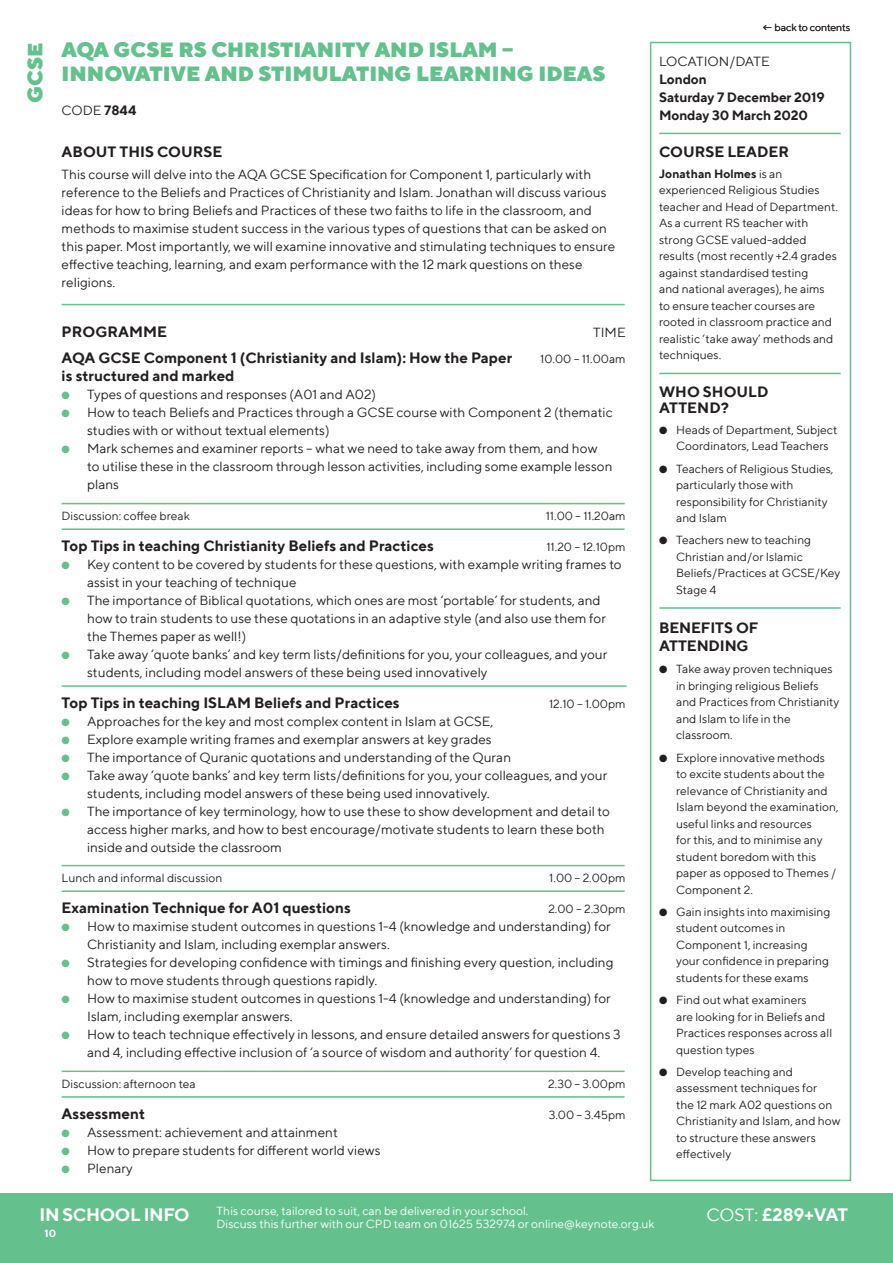
<style>
.page{position:relative;width:893px;height:1263px;background:#fff}
.page>*{position:absolute;margin:0;border:0;box-sizing:border-box;transform-origin:0 0}
.t1{font:900 21px/24px "TT Norms";color:#64c18d}
.t2{font:700 18px "TT Norms";letter-spacing:-.02em;color:#fff}
.t3{font:700 15px/16.2px "TT Norms";color:#231f20}
.t4{font:13.5px/18px "TT Norms";color:#231f20}
.t5{font:700 13.5px "TT Norms";letter-spacing:-.01em;color:#231f20}
.t6{font:12px/16.5px "TT Norms";color:#231f20}
.t7{font:12px "TT Norms";color:#fff}
.t8{font:10.5px "TT Norms";letter-spacing:-.01em;color:#231f20}
.t9{font:700 10.5px "TT Norms";color:#fff}
.s1{font-weight:700}
.s2{color:#64c18d}
.s3{font-weight:400}
</style>
<div class="page">
<div style="left:0;top:1193px;width:893px;height:70px;background:#64c18d"></div>
<div style="left:650px;top:42px;width:201px;height:1139px;background:#fff;border:2px solid #64c18d"></div>
<hr style="left:659px;top:607px;width:182px;height:2px;background:#64c18d">
<hr style="left:659px;top:133px;width:182px;height:1px;background:#64c18d">
<hr style="left:659px;top:373px;width:182px;height:1px;background:#64c18d">
<hr style="left:62px;top:685px;width:565px;height:2px;background:#64c18d">
<hr style="left:62px;top:304px;width:563px;height:1px;background:#64c18d">
<hr style="left:62px;top:503px;width:563px;height:1px;background:#64c18d">
<hr style="left:62px;top:528px;width:563px;height:2px;background:#64c18d">
<hr style="left:62px;top:865px;width:563px;height:1px;background:#64c18d">
<hr style="left:62px;top:890px;width:563px;height:2px;background:#64c18d">
<hr style="left:62px;top:1070px;width:563px;height:2px;background:#64c18d">
<hr style="left:62px;top:1096px;width:563px;height:2px;background:#64c18d">
<p class="t1" style="left:23px;top:103px;width:62px;rotate:-90deg">GCSE</p>
<p class="t1" style="left:62px;top:38px;width:545px">AQA GCSE RS CHRISTIANITY AND ISLAM –<br>INNOVATIVE AND STIMULATING LEARNING IDEAS</p>
<p class="t4" style="left:62px;top:101px;width:76px">CODE <span class="s1">7844</span></p>
<p class="t3" style="left:62px;top:143px;width:162px">ABOUT THIS COURSE</p>
<p class="t4" style="left:62px;top:165px;width:555px">This course will delve into the AQA GCSE Specification for Component 1, particularly with reference to the Beliefs and Practices of Christianity and Islam. Jonathan will discuss various ideas for how to bring Beliefs and Practices of these two faiths to life in the classroom, and methods to maximise student success in the various types of questions that can be asked on this paper. Most importantly, we will examine innovative and stimulating techniques to ensure effective teaching, learning, and exam performance with the 12 mark questions on these religions.</p>
<p class="t3" style="left:62px;top:323px;width:107px">PROGRAMME</p>
<p class="t4" style="left:593px;top:323px;width:34px">TIME</p>
<p class="t3" style="left:62px;top:349px;width:452px">AQA GCSE Component 1 (Christianity and Islam): How the Paper</p>
<p class="t6" style="left:540px;top:350px;width:87px">10.00 – 11.00am</p>
<p class="t3" style="left:62px;top:367px;width:174px">is structured and marked</p>
<p class="t4" style="left:62px;top:385px;width:316px"><span class="s2">●</span> Types of questions and responses (A01 and A02)</p>
<p class="t4" style="left:87px;top:403px;width:527px;text-indent:-26px"><span class="s2">●</span> How to teach Beliefs and Practices through a GCSE course with Component 2 (thematic studies with or without textual elements)</p>
<p class="t4" style="left:87px;top:439px;width:527px;text-indent:-26px"><span class="s2">●</span> Mark schemes and examiner reports – what we need to take away from them, and how to utilise these in the classroom through lesson activities, including some example lesson plans</p>
<p class="t6" style="left:62px;top:507px;width:130px">Discussion: coffee break</p>
<p class="t6" style="left:546px;top:507px;width:81px">11.00 – 11.20am</p>
<p class="t3" style="left:62px;top:537px;width:374px">Top Tips in teaching Christianity Beliefs and Practices</p>
<p class="t6" style="left:546px;top:538px;width:81px">11.20 – 12.10pm</p>
<p class="t4" style="left:87px;top:555px;width:536px;text-indent:-26px"><span class="s2">●</span> Key content to be covered by students for these questions, with example writing frames to assist in your teaching of technique</p>
<p class="t4" style="left:87px;top:591px;width:520px;text-indent:-26px"><span class="s2">●</span> The importance of Biblical quotations, which ones are most ‘portable’ for students, and how to train students to use these quotations in an adaptive style (and also use them for the Themes paper as well!)</p>
<p class="t4" style="left:87px;top:645px;width:522px;text-indent:-26px"><span class="s2">●</span> Take away ‘quote banks’ and key term lists/definitions for you, your colleagues, and your students, including model answers of these being used innovatively</p>
<p class="t3" style="left:62px;top:694px;width:340px">Top Tips in teaching ISLAM Beliefs and Practices</p>
<p class="t6" style="left:549px;top:695px;width:78px">12.10 – 1.00pm</p>
<p class="t4" style="left:62px;top:711px;width:433px"><span class="s2">●</span> Approaches for the key and most complex content in Islam at GCSE,</p>
<p class="t4" style="left:62px;top:729px;width:432px"><span class="s2">●</span> Explore example writing frames and exemplar answers at key grades</p>
<p class="t4" style="left:62px;top:747px;width:451px"><span class="s2">●</span> The importance of Quranic quotations and understanding of the Quran</p>
<p class="t4" style="left:87px;top:765px;width:522px;text-indent:-26px"><span class="s2">●</span> Take away ‘quote banks’ and key term lists/definitions for you, your colleagues, and your students, including model answers of these being used innovatively.</p>
<p class="t4" style="left:87px;top:801px;width:524px;text-indent:-26px"><span class="s2">●</span> The importance of key terminology, how to use these to show development and detail to access higher marks, and how to best encourage/motivate students to learn these both inside and outside the classroom</p>
<p class="t6" style="left:62px;top:870px;width:162px">Lunch and informal discussion</p>
<p class="t6" style="left:549px;top:870px;width:78px">1.00 – 2.00pm</p>
<p class="t3" style="left:62px;top:899px;width:291px">Examination Technique for A01 questions</p>
<p class="t6" style="left:548px;top:900px;width:79px">2.00 – 2.30pm</p>
<p class="t4" style="left:87px;top:917px;width:525px;text-indent:-26px"><span class="s2">●</span> How to maximise student outcomes in questions 1-4 (knowledge and understanding) for<br>Christianity and Islam, including exemplar answers.</p>
<p class="t4" style="left:87px;top:953px;width:528px;text-indent:-26px"><span class="s2">●</span> Strategies for developing confidence with timings and finishing every question, including how to move students through questions rapidly.</p>
<p class="t4" style="left:87px;top:989px;width:525px;text-indent:-26px"><span class="s2">●</span> How to maximise student outcomes in questions 1-4 (knowledge and understanding) for<br>Islam, including exemplar answers.</p>
<p class="t4" style="left:62px;top:1025px;width:561px;text-align:center"><span class="s2">●</span> How to teach technique effectively in lessons, and ensure detailed answers for questions 3 and 4, including effective inclusion of ‘a source of wisdom and authority’ for question 4.</p>
<p class="t6" style="left:62px;top:1075px;width:135px">Discussion: afternoon tea</p>
<p class="t6" style="left:548px;top:1075px;width:79px">2.30 – 3.00pm</p>
<p class="t3" style="left:62px;top:1105px;width:85px">Assessment</p>
<p class="t6" style="left:549px;top:1106px;width:79px">3.00 – 3.45pm</p>
<p class="t4" style="left:62px;top:1122px;width:278px"><span class="s2">●</span> Assessment: achievement and attainment</p>
<p class="t4" style="left:62px;top:1140px;width:320px"><span class="s2">●</span> How to prepare students for different world views</p>
<p class="t4" style="left:62px;top:1158px;width:73px"><span class="s2">●</span> Plenary</p>
<p class="t8" style="left:762px;top:21px;width:90px">← back to contents</p>
<p class="t4" style="left:659px;top:52px;width:112px">LOCATION/DATE</p>
<p class="t5" style="left:659px;top:70px;width:49px">London</p>
<p class="t5" style="left:659px;top:88px;width:167px">Saturday 7 December 2019</p>
<p class="t5" style="left:659px;top:106px;width:151px">Monday 30 March 2020</p>
<p class="t3" style="left:659px;top:143px;width:132px">COURSE LEADER</p>
<p class="t6" style="left:659px;top:165px;width:180px"><span class="s1">Jonathan Holmes</span> is an experienced Religious Studies teacher and Head of Department.<br>As a current RS teacher with strong GCSE valued-added results (most recently +2.4 grades against standardised testing<br>and national averages), he aims to ensure teacher courses are rooted in classroom practice and realistic ‘take away’ methods and techniques.</p>
<p class="t3" style="left:659px;top:383px;width:111px">WHO SHOULD<br>ATTEND?</p>
<p class="t6" style="left:676px;top:421px;width:163px;text-indent:-17px">● Heads of Department, Subject<br>Coordinators, Lead Teachers</p>
<p class="t6" style="left:676px;top:460px;width:159px;text-indent:-17px">● Teachers of Religious Studies, particularly those with responsibility for Christianity and Islam</p>
<p class="t6" style="left:676px;top:532px;width:166px;text-indent:-17px">● Teachers new to teaching<br>Christian and/or Islamic<br>Beliefs/Practices at GCSE/Key<br>Stage 4</p>
<p class="t3" style="left:659px;top:618px;width:101px;line-height:18px">BENEFITS OF<br>ATTENDING</p>
<p class="t6" style="left:676px;top:661px;width:165px;text-indent:-17px">● Take away proven techniques in bringing religious Beliefs and Practices from Christianity and Islam to life in the classroom.</p>
<p class="t6" style="left:676px;top:749px;width:164px;text-indent:-17px">● Explore innovative methods to excite students about the relevance of Christianity and<br>Islam beyond the examination, useful links and resources<br>for this, and to minimise any student boredom with this paper as opposed to Themes /<br>Component 2.</p>
<p class="t6" style="left:676px;top:903px;width:156px;text-indent:-17px">● Gain insights into maximising student outcomes in<br>Component 1, increasing your confidence in preparing students for these exams</p>
<p class="t6" style="left:676px;top:991px;width:158px;text-indent:-17px">● Find out what examiners<br>are looking for in Beliefs and<br>Practices responses across all question types</p>
<p class="t6" style="left:676px;top:1063px;width:166px;text-indent:-17px">● Develop teaching and assessment techniques for<br>the 12 mark A02 questions on<br>Christianity and Islam, and how to structure these answers effectively</p>
<p class="t7" style="left:217px;top:1203px;width:313px">This course, tailored to suit, can be delivered in your school.</p>
<p class="t7" style="left:217px;top:1217px;width:439px">Discuss this further with our CPD team on 01625 532974 or online@keynote.org.uk</p>
<p class="t2" style="left:39px;top:1203px;width:152px">IN SCHOOL INFO</p>
<p class="t2" style="left:706px;top:1203px;width:143px"><span class="s3">COST:</span> £289+VAT</p>
<p class="t9" style="left:45px;top:1226px;width:13px">10</p>
</div>
